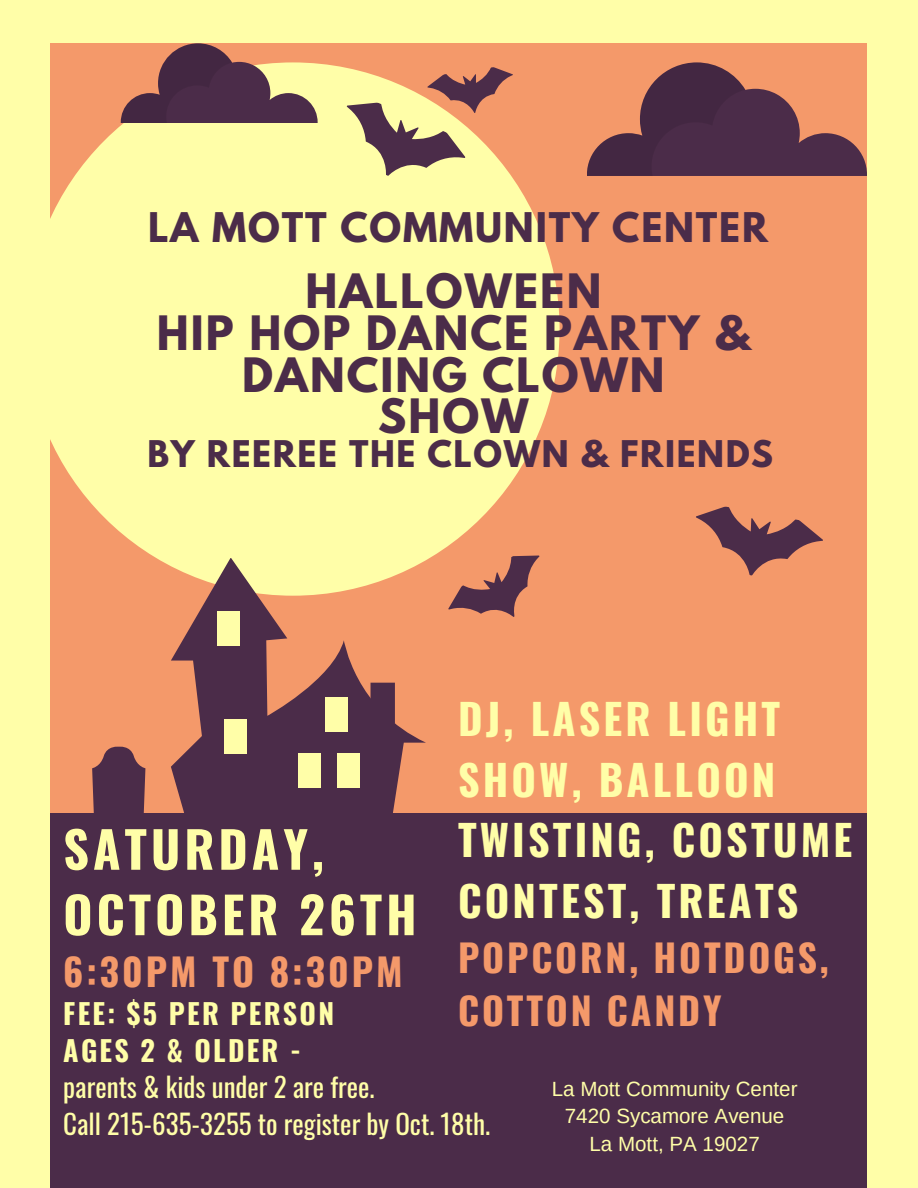
<style>
.page{position:relative;width:918px;height:1188px;background:#fffea8}
.page>*{position:absolute;margin:0;border:0;box-sizing:border-box;transform-origin:0 0}
.t1{font:700 50.1px/65.4px "Oswald";letter-spacing:.08em;color:#fffea8}
.t2{font:700 42px/60.8px "Oswald";letter-spacing:.075em;color:#fffea8}
.t3{font:700 42px/41.7px "League Spartan";letter-spacing:.05em;color:#4b2c49;text-align:center}
.t4{font:700 37.65px "Oswald";letter-spacing:.08em;color:#f4996a}
.t5{font:700 37.5px/53.4px "Oswald";letter-spacing:.075em;color:#f4996a}
.t6{font:700 36.3px "League Spartan";letter-spacing:.05em;color:#4b2c49}
.t7{font:700 32.55px "League Spartan";letter-spacing:.05em;color:#4b2c49}
.t8{font:700 28.2px/36.2px "Oswald";letter-spacing:.08em;color:#fffea8}
.t9{font:27px/37.2px "Oswald";color:#fffea8}
.t10{font:20.55px/27.9px "Arimo";color:#fffea8;text-align:center}
</style>
<div class="page">
<div style="left:50px;top:44px;width:816px;height:1103px;background:#f4996a"></div>
<svg style="left:50px;top:63px;width:509px;height:503px;background:#fdf09f"></svg>
<svg style="left:171px;top:558px;width:255px;height:255px"></svg>
<svg style="left:371px;top:683px;width:24px;height:40px"></svg>
<div style="left:217px;top:611px;width:23px;height:34px;background:#fffea8"></div>
<div style="left:224px;top:719px;width:22px;height:34px;background:#fffea8"></div>
<div style="left:298px;top:753px;width:23px;height:35px;background:#fffea8"></div>
<div style="left:337px;top:753px;width:23px;height:35px;background:#fffea8"></div>
<div style="left:326px;top:697px;width:22px;height:35px;background:#fffea8"></div>
<svg style="left:442px;top:544px;width:117px;height:73px"></svg>
<div style="left:50px;top:813px;width:816px;height:375px;background:#4b2c49"></div>
<svg style="left:92px;top:747px;width:53px;height:66px;background:#633c4d"></svg>
<svg style="left:328px;top:65px;width:190px;height:136px"></svg>
<svg style="left:696px;top:506px;width:127px;height:70px"></svg>
<svg style="left:587px;top:62px;width:279px;height:114px"></svg>
<svg style="left:121px;top:44px;width:197px;height:78px"></svg>
<h3 class="t6" style="left:148px;top:209px;width:622px">LA MOTT COMMUNITY CENTER</h3>
<h2 class="t3" style="left:157px;top:276px;width:594px">HALLOWEEN<br>HIP HOP DANCE PARTY &amp;<br>DANCING CLOWN<br>SHOW</h2>
<p class="t7" style="left:147px;top:438px;width:627px">BY REEREE THE CLOWN &amp; FRIENDS</p>
<h1 class="t1" style="left:63px;top:814px;width:355px">SATURDAY,<br>OCTOBER 26TH</h1>
<h3 class="t4" style="left:63px;top:942px;width:341px">6:30PM TO 8:30PM</h3>
<p class="t8" style="left:63px;top:995px;width:272px">FEE: $5 PER PERSON<br>AGES 2 &amp; OLDER -</p>
<h2 class="t2" style="left:458px;top:687px;width:396px">DJ, LASER LIGHT<br>SHOW, BALLOON<br>TWISTING, COSTUME<br>CONTEST, TREATS</h2>
<h3 class="t5" style="left:458px;top:929px;width:372px">POPCORN, HOTDOGS,<br>COTTON CANDY</h3>
<p class="t9" style="left:63px;top:1068px;width:428px">parents &amp; kids under 2 are free.<br>Call 215-635-3255 to register by Oct. 18th.</p>
<p class="t10" style="left:552px;top:1074px;width:247px">La Mott Community Center<br>7420 Sycamore Avenue<br>La Mott, PA 19027</p>
</div>
